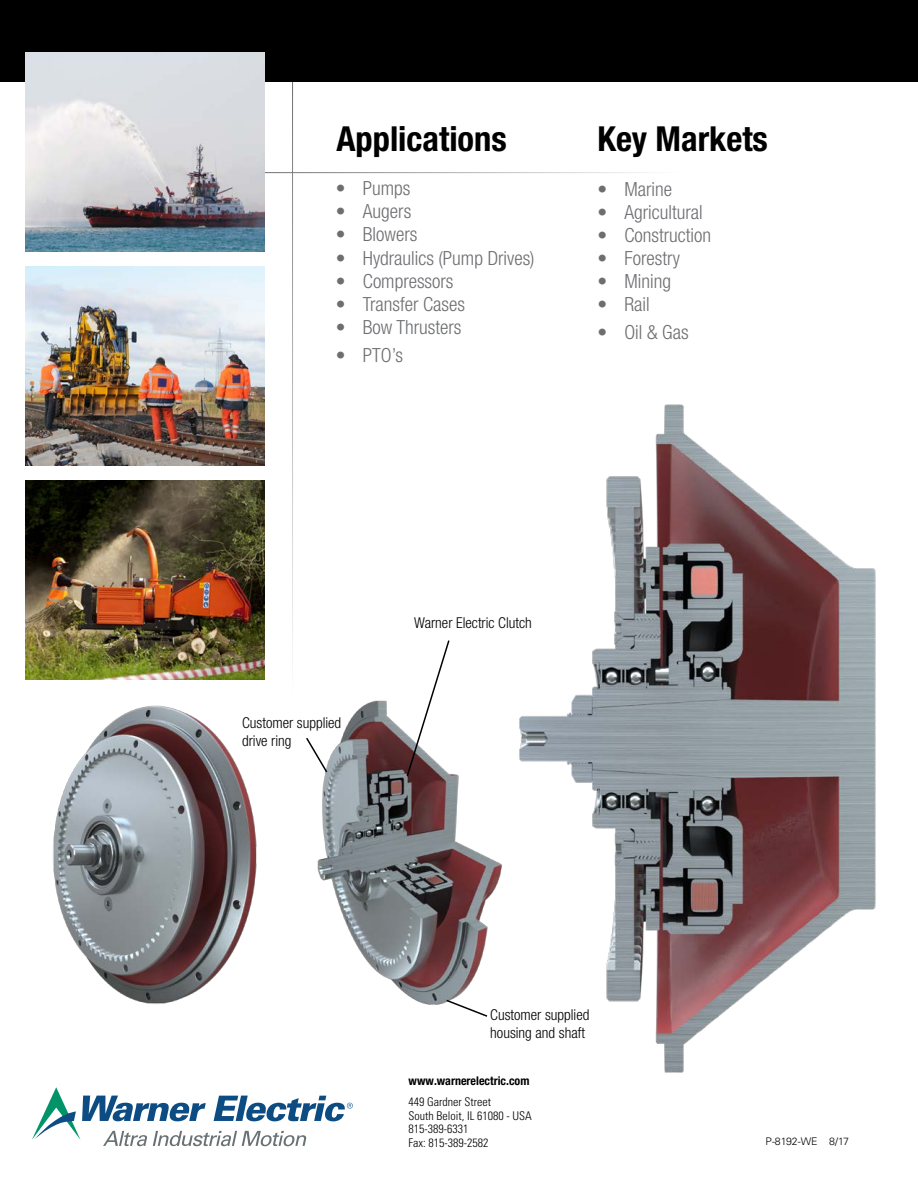
<style>
.page{position:relative;width:918px;height:1188px;background:#fff}
.page>*{position:absolute;margin:0;border:0;box-sizing:border-box;transform-origin:0 0}
.t1{font:700 condensed 34.5px "Helvetica Neue LT Std";color:#000}
.t2{font:300 condensed 19.5px "Helvetica Neue LT Std";color:#6d6e71}
.t3{font:300 condensed 15px/18px "Helvetica Neue LT Std";color:#000}
.t4{font:300 condensed 12px "Univers LT Std";color:#000}
.t5{font:700 condensed 12px "Helvetica Neue LT Std";color:#000}
.t6{font:300 10.5px "Univers LT Std";color:#000}
</style>
<div class="page">
<hr style="left:292px;top:0;width:1px;height:705px;background:#6d6e71">
<div style="left:0;top:0;width:918px;height:82px;background:#000"></div>
<hr style="left:263px;top:172px;width:421px;height:1px;background:#6d6e71">
<img style="left:26px;top:267px;width:238px;height:199px">
<img style="left:26px;top:481px;width:238px;height:199px">
<img style="left:26px;top:53px;width:238px;height:199px">
<img style="left:579px;top:404px;width:297px;height:669px">
<img style="left:235px;top:672px;width:344px;height:333px">
<img style="left:53px;top:687px;width:263px;height:318px">
<svg style="left:405px;top:640px;width:46px;height:138px"></svg>
<svg style="left:445px;top:998px;width:44px;height:19px"></svg>
<svg style="left:305px;top:736px;width:24px;height:38px"></svg>
<svg style="left:32px;top:1087px;width:321px;height:59px"></svg>
<p class="t1" style="left:336px;top:118px;width:172px">Applications</p>
<p class="t1" style="left:597px;top:118px;width:172px">Key Markets</p>
<p class="t2" style="left:597px;top:178px;width:76px">• Marine</p>
<p class="t2" style="left:597px;top:201px;width:107px">• Agricultural</p>
<p class="t2" style="left:597px;top:224px;width:115px">• Construction</p>
<p class="t2" style="left:597px;top:247px;width:84px">• Forestry</p>
<p class="t2" style="left:597px;top:270px;width:75px">• Mining</p>
<p class="t2" style="left:597px;top:293px;width:54px">• Rail</p>
<p class="t2" style="left:597px;top:321px;width:93px">• Oil &amp; Gas</p>
<p class="t2" style="left:336px;top:177px;width:76px">• Pumps</p>
<p class="t2" style="left:336px;top:200px;width:77px">• Augers</p>
<p class="t2" style="left:336px;top:223px;width:83px">• Blowers</p>
<p class="t2" style="left:336px;top:247px;width:200px">• Hydraulics (Pump Drives)</p>
<p class="t2" style="left:336px;top:270px;width:119px">• Compressors</p>
<p class="t2" style="left:336px;top:293px;width:131px">• Transfer Cases</p>
<p class="t2" style="left:336px;top:316px;width:127px">• Bow Thrusters</p>
<p class="t2" style="left:336px;top:344px;width:69px">• PTO’s</p>
<p class="t3" style="left:242px;top:713px;width:101px">Customer supplied drive ring</p>
<p class="t3" style="left:414px;top:614px;width:119px">Warner Electric Clutch</p>
<p class="t3" style="left:490px;top:1005px;width:101px">Customer supplied housing and shaft</p>
<p class="t5" style="left:409px;top:1073px;width:122px">www.warnerelectric.com</p>
<p class="t4" style="left:409px;top:1095px;width:84px">449 Gardner Street</p>
<p class="t4" style="left:409px;top:1108px;width:125px">South Beloit, IL 61080 - USA</p>
<p class="t4" style="left:409px;top:1122px;width:61px">815-389-6331</p>
<p class="t4" style="left:409px;top:1135px;width:81px">Fax: 815-389-2582</p>
<p class="t6" style="left:766px;top:1135px;width:85px">P-8192-WE 8/17</p>
</div>
